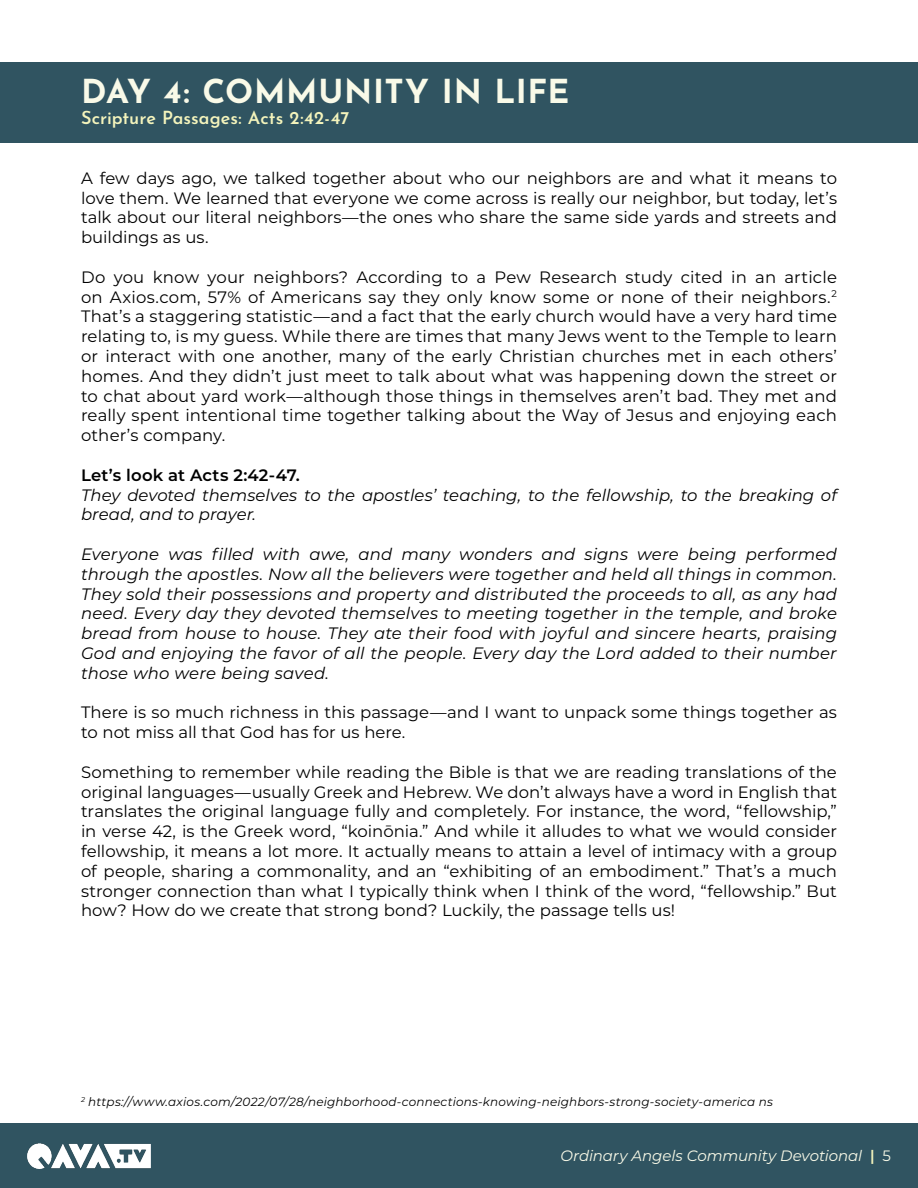
<style>
.page{position:relative;width:918px;height:1188px;background:#fff}
.page>*{position:absolute;margin:0;border:0;box-sizing:border-box;transform-origin:0 0}
.t1{font:700 33px "Josefin Sans";letter-spacing:.025em;color:#f9fae8}
.t2{font:600 18px "Josefin Sans";letter-spacing:.005em;color:#f4f4bc}
.t3{font:16.5px/19.8px "Montserrat";letter-spacing:.005em;color:#000;text-align:justify}
.t4{font:italic 16.5px/19.8px "Montserrat";color:#000}
.t5{font:600 16.5px "Montserrat";letter-spacing:.005em;color:#000}
.t6{font:italic 15px "Montserrat";letter-spacing:-.005em;color:#f9fae8}
.t7{font:italic 12px "Montserrat";letter-spacing:.015em;color:#000}
.s1{font-weight:600;font-style:normal;color:#f4f4bc}
.s2{font-style:normal}
</style>
<div class="page">
<div style="left:0;top:62px;width:918px;height:81px;background:#305461"></div>
<div style="left:0;top:1124px;width:918px;height:64px;background:#305461"></div>
<img style="left:27px;top:1143px;width:124px;height:25px">
<h1 class="t1" style="left:81px;top:62px;width:490px">DAY 4: COMMUNITY IN LIFE</h1>
<p class="t2" style="left:81px;top:103px;width:270px">Scripture Passages: Acts 2:42-47</p>
<p class="t3" style="left:81px;top:167px;width:758px">A few days ago, we talked together about who our neighbors are and what it means to love them. We learned that everyone we come across is really our neighbor, but today, let’s talk about our literal neighbors—the ones who share the same side yards and streets and buildings as us.</p>
<p class="t3" style="left:81px;top:266px;width:758px">Do you know your neighbors? According to a Pew Research study cited in an article on Axios.com, 57% of Americans say they only know some or none of their neighbors.<sup>2<br></sup>That’s a staggering statistic—and a fact that the early church would have a very hard time relating to, is my guess. While there are times that many Jews went to the Temple to learn or interact with one another, many of the early Christian churches met in each others’ homes. And they didn’t just meet to talk about what was happening down the street or to chat about yard work—although those things in themselves aren’t bad. They met and really spent intentional time together talking about the Way of Jesus and enjoying each other’s company.</p>
<p class="t5" style="left:81px;top:463px;width:220px">Let’s look at Acts 2:42-47.</p>
<p class="t4" style="left:81px;top:484px;width:757px">They devoted themselves to the apostles’ teaching, to the fellowship, to the breaking of bread, and to prayer.</p>
<p class="t4" style="left:81px;top:544px;width:758px;text-align:justify">Everyone was filled with awe, and many wonders and signs were being performed through the apostles. Now all the believers were together and held all things in common.<br>They sold their possessions and property and distributed the proceeds to all, as any had need. Every day they devoted themselves to meeting together in the temple, and broke bread from house to house. They ate their food with joyful and sincere hearts, praising God and enjoying the favor of all the people. Every day the Lord added to their number those who were being saved.</p>
<p class="t3" style="left:81px;top:702px;width:757px">There is so much richness in this passage—and I want to unpack some things together as to not miss all that God has for us here.</p>
<p class="t3" style="left:81px;top:761px;width:758px">Something to remember while reading the Bible is that we are reading translations of the original languages—usually Greek and Hebrew. We don’t always have a word in English that translates the original language fully and completely. For instance, the word, “fellowship,” in verse 42, is the Greek word, “koinōnia.” And while it alludes to what we would consider fellowship, it means a lot more. It actually means to attain a level of intimacy with a group of people, sharing a commonality, and an “exhibiting of an embodiment.” That’s a much stronger connection than what I typically think when I think of the word, “fellowship.” But how? How do we create that strong bond? Luckily, the passage tells us!</p>
<p class="t7" style="left:81px;top:1093px;width:693px"><sup>2</sup> https://www.axios.com/2022/07/28/neighborhood-connections-knowing-neighbors-strong-society-america ns</p>
<p class="t6" style="left:561px;top:1145px;width:332px">Ordinary Angels Community Devotional <span class="s1">|</span> <span class="s2">5</span></p>
</div>
